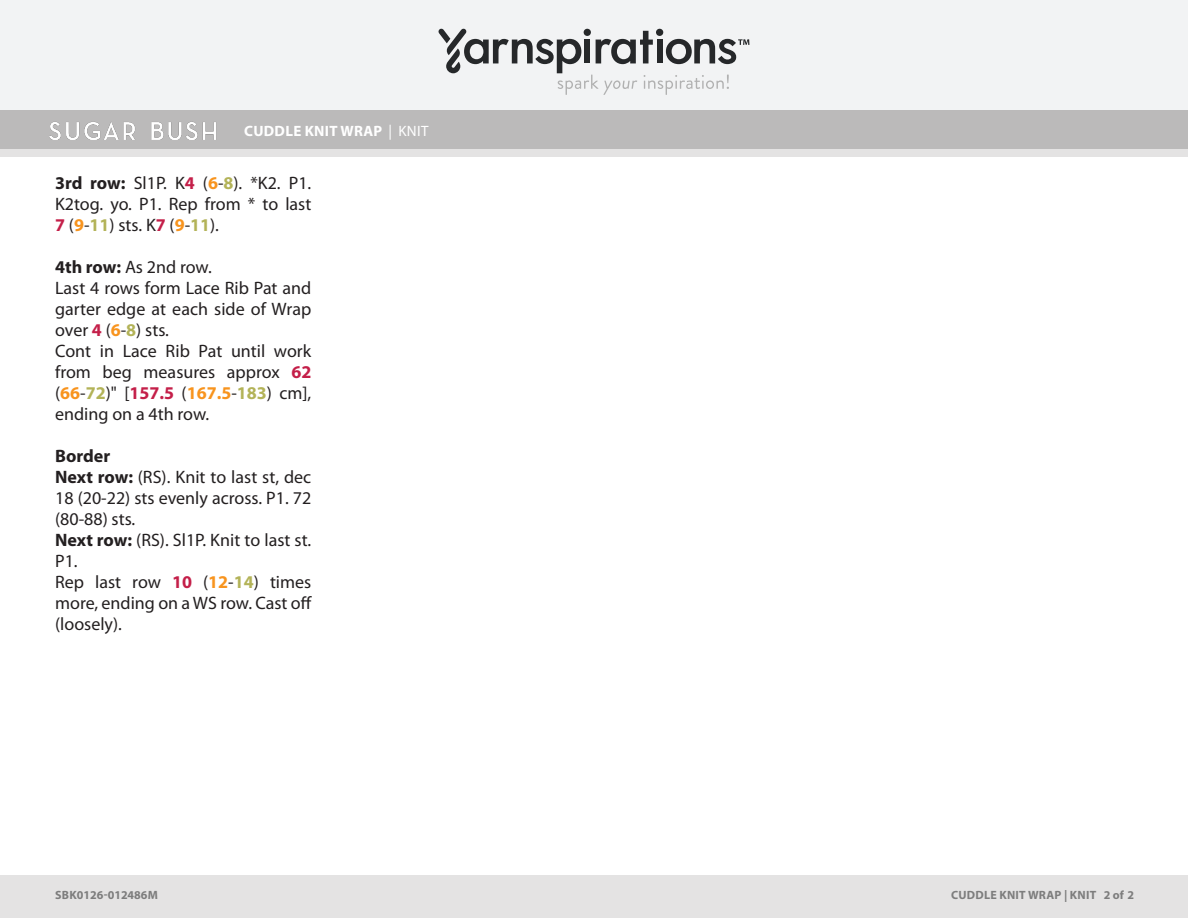
<style>
.page{position:relative;width:1188px;height:918px;background:#fff}
.page>*{position:absolute;margin:0;border:0;box-sizing:border-box;transform-origin:0 0}
.t1{font:18px/21px "Myriad Pro";color:#231f20;text-align:justify}
.t2{font:700 18px "Myriad Pro";color:#231f20}
.Pattern_Title{font:700 15px "Myriad Pro";letter-spacing:.02em;color:#fff}
.t3{font:700 12px "Myriad Pro";letter-spacing:.01em;color:#7d7d7d}
.s1{font-weight:400}
.s2{font-weight:700}
.s3{font-weight:700;color:#c41f49}
.s4{font-weight:700;color:#f8941e}
.s5{font-weight:700;color:#b3b358}
</style>
<div class="page">
<div style="left:0;top:875px;width:1188px;height:43px;background:#e4e3e3"></div>
<div style="left:0;top:149px;width:1188px;height:9px;background:#e4e3e3"></div>
<div style="left:0;top:0;width:1188px;height:111px;background:#f2f3f4"></div>
<div style="left:0;top:111px;width:1188px;height:38px;background:#bbbaba"></div>
<svg style="left:438px;top:29px;width:311px;height:66px"></svg>
<img style="left:50px;top:121px;width:166px;height:18px">
<p class="Pattern_Title" style="left:244px;top:121px;width:186px">CUDDLE KNIT WRAP <span class="s1">| KNIT</span></p>
<p class="t1" style="left:55px;top:172px;width:258px"><span class="s2">3rd row:</span> Sl1P. K<span class="s3">4</span> (<span class="s4">6</span>-<span class="s5">8</span>). *K2. P1.<br>K2tog. yo. P1. Rep from * to last <span class="s3">7</span> (<span class="s4">9</span>-<span class="s5">11</span>) sts. K<span class="s3">7</span> (<span class="s4">9</span>-<span class="s5">11</span>).</p>
<p class="t1" style="left:55px;top:256px;width:158px"><span class="s2">4th row:</span> As 2nd row.</p>
<p class="t1" style="left:55px;top:277px;width:258px">Last 4 rows form Lace Rib Pat and garter edge at each side of Wrap over <span class="s3">4</span> (<span class="s4">6</span>-<span class="s5">8</span>) sts.</p>
<p class="t1" style="left:55px;top:340px;width:258px">Cont in Lace Rib Pat until work from beg measures approx <span class="s3">62 </span>(<span class="s4">66</span>-<span class="s5">72</span>)" [<span class="s3">157.5</span> (<span class="s4">167.5</span>-<span class="s5">183</span>) cm], ending on a 4th row.</p>
<p class="t2" style="left:55px;top:444px;width:57px">Border</p>
<p class="t1" style="left:55px;top:466px;width:258px"><span class="s2">Next row:</span> (RS). Knit to last st, dec 18 (20-22) sts evenly across. P1. 72 (80-88) sts.</p>
<p class="t1" style="left:55px;top:529px;width:258px"><span class="s2">Next row:</span> (RS). Sl1P. Knit to last st.<br>P1.</p>
<p class="t1" style="left:55px;top:571px;width:258px">Rep last row <span class="s3">10</span> (<span class="s4">12</span>-<span class="s5">14</span>) times more, ending on a WS row. Cast off (loosely).</p>
<p class="t3" style="left:55px;top:887px;width:104px">SBK0126-012486M</p>
<p class="t3" style="left:951px;top:887px;width:185px">CUDDLE KNIT WRAP | KNIT 2 of 2</p>
<p class="t3" style="left:60px;top:887px;width:26px">KU #</p>
<p class="t3" style="left:1030px;top:887px;width:82px">X | CROCHE 1</p>
<p class="t3" style="left:1127px;top:887px;width:9px">X</p>
</div>
